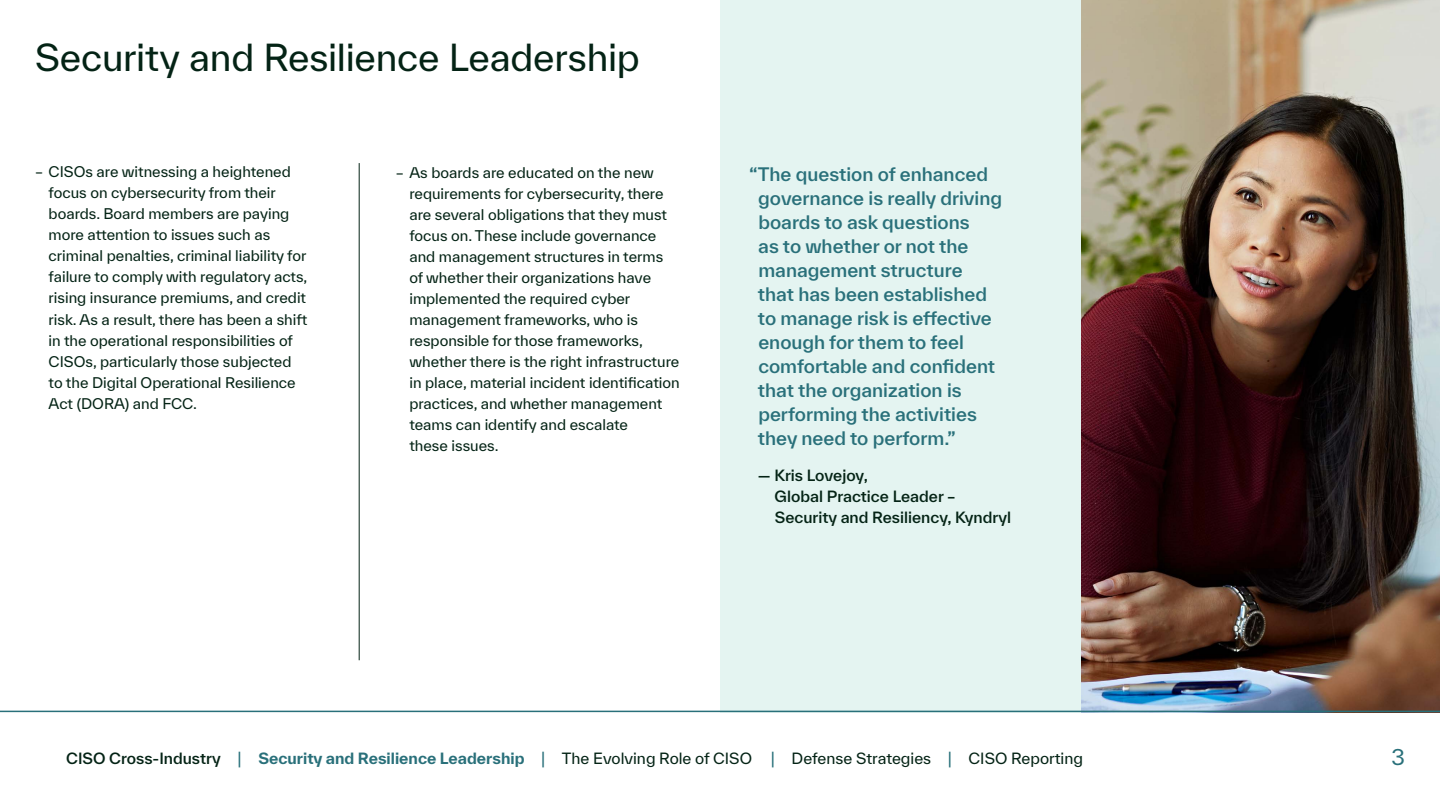
<style>
.page{position:relative;width:1440px;height:810px;background:#fff}
.page>*{position:absolute;margin:0;border:0;box-sizing:border-box;transform-origin:0 0}
.t1{font:36px "TWK Everett";letter-spacing:-.005em;color:#042315}
.t2{font:21px "TWK Everett";color:#29707a}
.t3{font:500 18px/24px "TWK Everett";color:#29707a}
.t4{font:500 15px/21px "TWK Everett";color:#042315}
.t5{font:15px "TWK Everett";color:#042315}
.t6{font:700 15px "TWK Everett";color:#29707a}
.t7{font:15px "TWK Everett";color:#29707a}
.t8{font:14.25px/21px "TWK Everett";color:#042315}
</style>
<div class="page">
<img style="left:1080px;top:0;width:360px;height:711px">
<div style="left:720px;top:0;width:360px;height:712px;background:#e4f4f1"></div>
<hr style="left:359px;top:163px;width:1px;height:497px;background:#042315">
<hr style="left:0;top:711px;width:1440px;height:1px;background:#29707a">
<h1 class="t1" style="left:35px;top:33px;width:606px">Security and Resilience Leadership</h1>
<p class="t8" style="left:49px;top:161px;width:260px;text-indent:-13px">– CISOs are witnessing a heightened focus on cybersecurity from their boards. Board members are paying more attention to issues such as criminal penalties, criminal liability for failure to comply with regulatory acts, rising insurance premiums, and credit risk. As a result, there has been a shift in the operational responsibilities of CISOs, particularly those subjected to the Digital Operational Resilience Act (DORA) and FCC.</p>
<p class="t8" style="left:409px;top:161px;width:272px;text-indent:-13px">– As boards are educated on the new requirements for cybersecurity, there are several obligations that they must focus on. These include governance and management structures in terms of whether their organizations have implemented the required cyber management frameworks, who is responsible for those frameworks, whether there is the right infrastructure in place, material incident identification practices, and whether management teams can identify and escalate<br>these issues.</p>
<p class="t3" style="left:758px;top:162px;width:246px;text-indent:-8px">“The question of enhanced governance is really driving boards to ask questions<br>as to whether or not the management structure that has been established to manage risk is effective enough for them to feel comfortable and confident that the organization is performing the activities they need to perform.”</p>
<p class="t4" style="left:774px;top:465px;width:238px;text-indent:-17px">— Kris Lovejoy,<br>Global Practice Leader –<br>Security and Resiliency, Kyndryl</p>
<p class="t7" style="left:238px;top:748px;width:6px">|</p>
<p class="t7" style="left:541px;top:748px;width:6px">|</p>
<p class="t7" style="left:771px;top:748px;width:6px">|</p>
<p class="t7" style="left:948px;top:748px;width:6px">|</p>
<h2 class="t2" style="left:1391px;top:742px;width:15px">3</h2>
<p class="t4" style="left:66px;top:748px;width:156px">CISO Cross-Industry</p>
<p class="t6" style="left:258px;top:748px;width:268px">Security and Resilience Leadership</p>
<p class="t5" style="left:562px;top:748px;width:192px">The Evolving Role of CISO</p>
<p class="t5" style="left:791px;top:748px;width:141px">Defense Strategies</p>
<p class="t5" style="left:968px;top:748px;width:116px">CISO Reporting</p>
</div>
